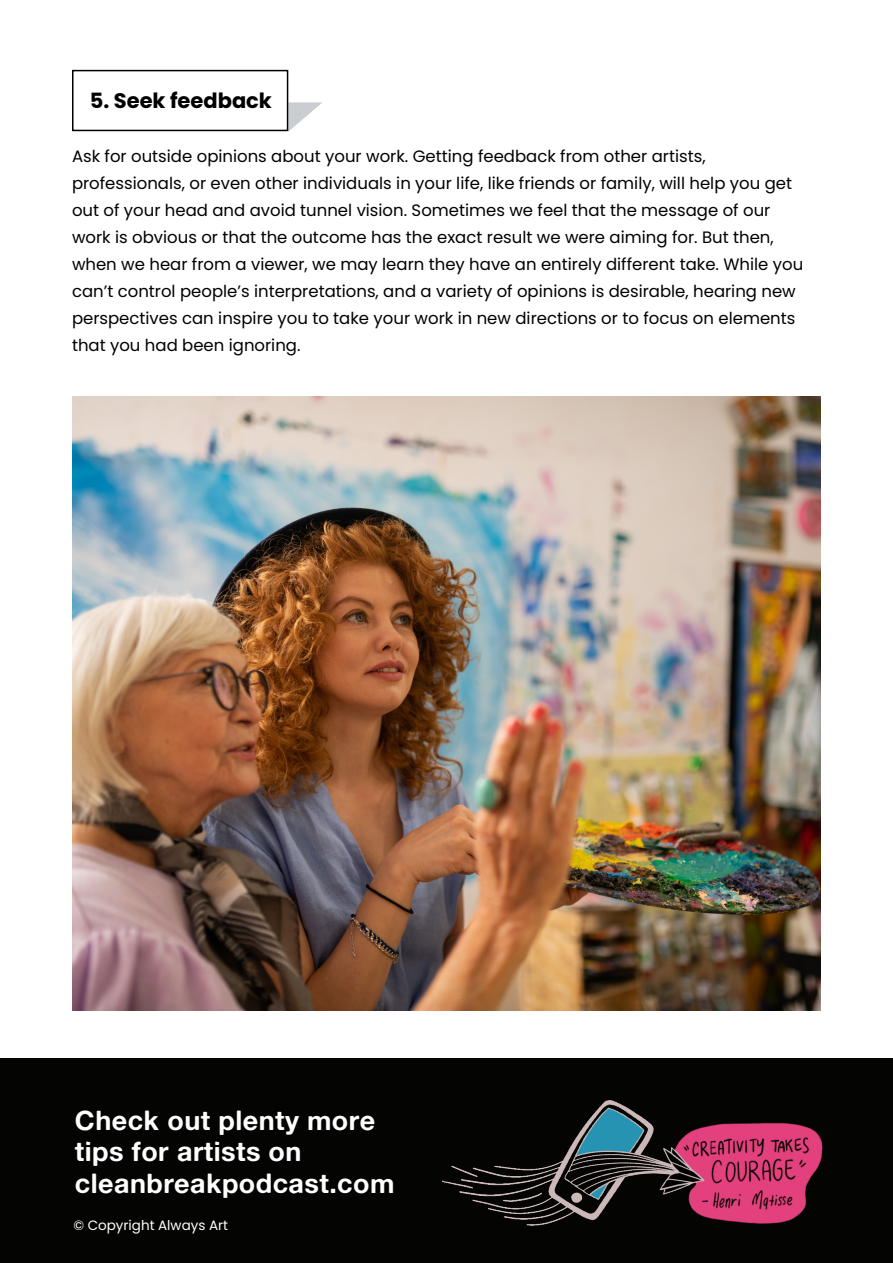
<style>
.page{position:relative;width:893px;height:1263px;background:#fff}
.page>*{position:absolute;margin:0;border:0;box-sizing:border-box;transform-origin:0 0}
.t1{font:700 27px/31.5px "Alte Haas Grotesk";letter-spacing:.015em;color:#fff}
.t2{font:700 21px "Poppins";color:#000}
.t3{font:16.5px/27px "Poppins";color:#000}
.t4{font:13.5px "Poppins";color:#fff}
.s1{font-family:"Alte Haas Grotesk Bold";font-weight:400}
</style>
<div class="page">
<img style="left:72px;top:397px;width:749px;height:613px">
<svg style="left:288px;top:102px;width:34px;height:29px"></svg>
<div style="left:72px;top:70px;width:216px;height:61px;border:2px solid #000"></div>
<div style="left:0;top:1059px;width:893px;height:204px;background:#040503"></div>
<img style="left:409px;top:1058px;width:433px;height:168px">
<p class="t2" style="left:90px;top:88px;width:184px">5. Seek feedback</p>
<p class="t3" style="left:72px;top:142px;width:733px">Ask for outside opinions about your work. Getting feedback from other artists, professionals, or even other individuals in your life, like friends or family, will help you get out of your head and avoid tunnel vision. Sometimes we feel that the message of our work is obvious or that the outcome has the exact result we were aiming for. But then, when we hear from a viewer, we may learn they have an entirely different take. While you can’t control people’s interpretations, and a variety of opinions is desirable, hearing new perspectives can inspire you to take your work in new directions or to focus on elements that you had been ignoring.</p>
<h1 class="t1" style="left:75px;top:1104px;width:321px">Check out plenty more tips for artists on cleanbreak<span class="s1">podcast</span>.com</h1>
<p class="t4" style="left:73px;top:1217px;width:156px">© Copyright Always Art</p>
</div>
